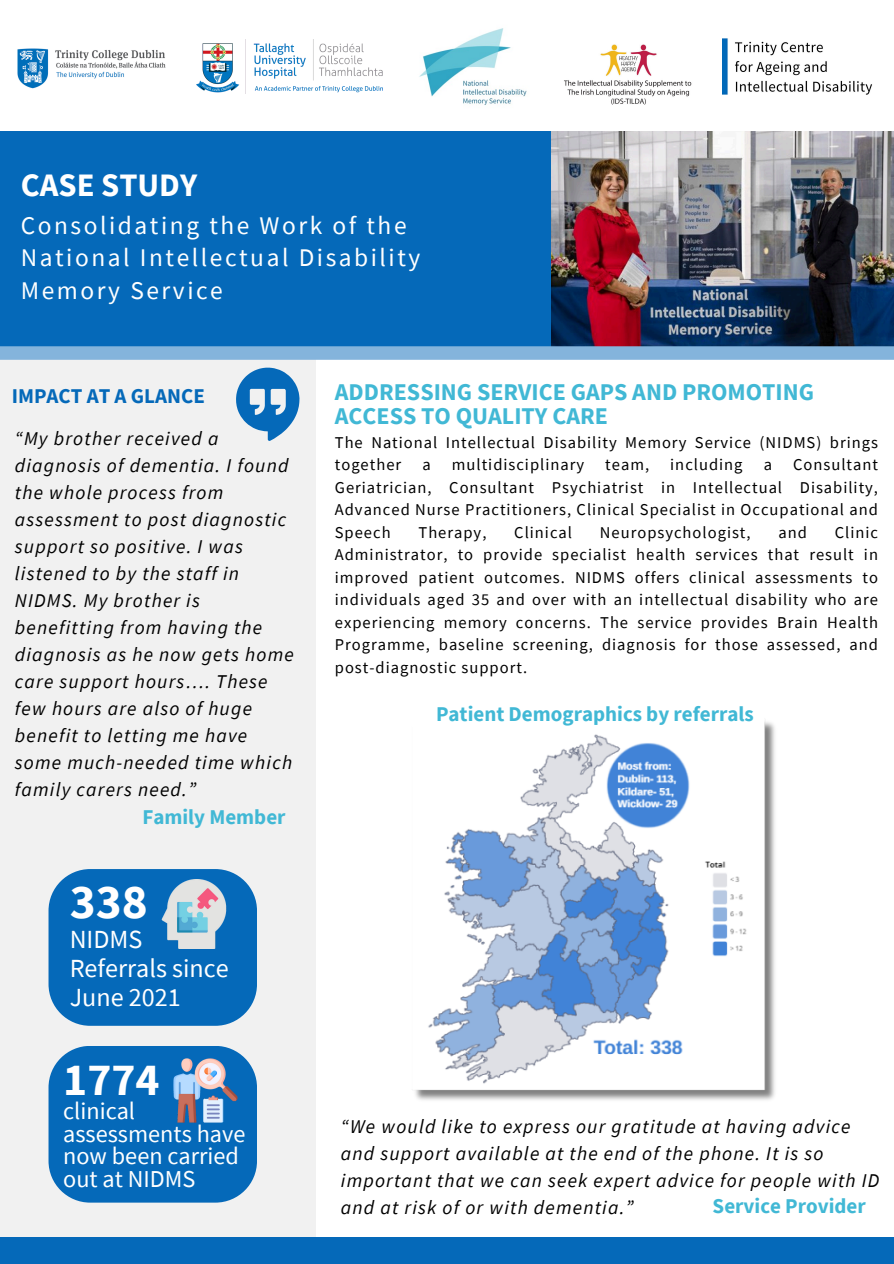
<style>
.page{position:relative;width:894px;height:1264px;background:#fff}
.page>*{position:absolute;margin:0;border:0;box-sizing:border-box;transform-origin:0 0}
.t1{font:700 49.2px "Source Sans Pro";color:#fff}
.t2{font:700 45.6px "Source Sans Pro";color:#fff}
.t3{font:700 32.7px "Source Sans Pro";color:#fff}
.t4{font:26.1px/29px "Source Sans Pro";color:#fff}
.t5{font:25.35px/32.7px "Source Sans Pro";letter-spacing:.1em;color:#fff}
.t6{font:24.3px/22.8px "Source Sans Pro";color:#fff}
.t7{font:700 24px/23.7px "Source Sans Pro";color:#41b8d5}
.t8{font:700 21px "Source Sans Pro";color:#41b8d5}
.t9{font:700 21px "Source Sans Pro";color:#0569b9}
.t10{font:italic 19.5px/27px "Source Sans Pro";letter-spacing:.06em;color:#000}
.t11{font:16.5px/22.5px "Source Sans Pro";letter-spacing:.06em;color:#000;text-align:justify}
</style>
<div class="page">
<img style="left:550px;top:131px;width:343px;height:215px">
<div style="left:0;top:353px;width:316px;height:900px;background:#f1f1f1"></div>
<div style="left:0;top:131px;width:550px;height:222px;background:#0569b9"></div>
<div style="left:0;top:346px;width:893px;height:14px;background:#84b4dc"></div>
<div style="left:0;top:1236px;width:893px;height:27px;background:#0569b9"></div>
<svg style="left:236px;top:367px;width:63px;height:74px"></svg>
<img style="left:414px;top:721px;width:361px;height:379px">
<div style="left:48px;top:869px;width:209px;height:156px;background:#0569b9;border-radius:42px"></div>
<img style="left:161px;top:879px;width:66px;height:69px">
<div style="left:48px;top:1045px;width:209px;height:157px;background:#0569b9;border-radius:42px"></div>
<img style="left:173px;top:1058px;width:65px;height:64px">
<img style="left:17px;top:48px;width:149px;height:41px">
<img style="left:722px;top:39px;width:150px;height:56px">
<img style="left:419px;top:28px;width:108px;height:77px">
<img style="left:564px;top:44px;width:128px;height:61px">
<img style="left:196px;top:40px;width:186px;height:54px">
<p class="t3" style="left:21px;top:164px;width:178px">CASE STUDY</p>
<h4 class="t5" style="left:21px;top:208px;width:401px">Consolidating the Work of the<br>National Intellectual Disability<br>Memory Service</h4>
<p class="t9" style="left:12px;top:382px;width:195px">IMPACT AT A GLANCE</p>
<p class="t10" style="left:15px;top:424px;width:280px">“My brother received a diagnosis of dementia. I found the whole process from assessment to post diagnostic support so positive. I was listened to by the staff in<br>NIDMS. My brother is benefitting from having the diagnosis as he now gets home</p>
<p class="t10" style="left:15px;top:667px;width:279px">care support hours…. These few hours are also of huge benefit to letting me have some much-needed time which family carers need.”</p>
<p class="t8" style="left:142px;top:803px;width:145px">Family Member</p>
<h5 class="t1" style="left:70px;top:869px;width:79px">338</h5>
<h5 class="t4" style="left:70px;top:924px;width:160px">NIDMS<br>Referrals since<br>June 2021</h5>
<p class="t2" style="left:63px;top:1049px;width:98px">1774</p>
<p class="t6" style="left:63px;top:1098px;width:184px">clinical assessments have now been carried out at NIDMS</p>
<p class="t7" style="left:335px;top:380px;width:480px">ADDRESSING SERVICE GAPS AND PROMOTING<br>ACCESS TO QUALITY CARE</p>
<p class="t11" style="left:335px;top:430px;width:544px">The National Intellectual Disability Memory Service (NIDMS) brings together</p>
<p class="t11" style="left:335px;top:453px;width:544px;text-indent:458px">Consultant Geriatrician, Consultant Psychiatrist in Intellectual Disability, Advanced Nurse Practitioners, Clinical Specialist in Occupational and Speech</p>
<p class="t11" style="left:422px;top:453px;width:10px">a</p>
<p class="t11" style="left:452px;top:453px;width:134px">multidisciplinary</p>
<p class="t11" style="left:605px;top:453px;width:45px">team,</p>
<p class="t11" style="left:670px;top:453px;width:74px">including</p>
<p class="t11" style="left:763px;top:453px;width:10px">a</p>
<p class="t11" style="left:335px;top:520px;width:544px;text-indent:500px">Clinic Administrator, to provide specialist health services that result in improved patient outcomes. NIDMS offers clinical assessments to individuals aged 35 and over with an intellectual disability who are experiencing memory concerns. The service provides Brain Health Programme, baseline screening, diagnosis for those assessed, and post-diagnostic support.</p>
<p class="t11" style="left:418px;top:520px;width:69px">Therapy,</p>
<p class="t11" style="left:514px;top:520px;width:59px">Clinical</p>
<p class="t11" style="left:599px;top:520px;width:152px">Neuropsychologist,</p>
<p class="t11" style="left:778px;top:520px;width:30px">and</p>
<h2 class="t8" style="left:436px;top:700px;width:319px">Patient Demographics by referrals</h2>
<h2 class="t10" style="left:341px;top:1112px;width:540px">“We would like to express our gratitude at having advice and support available at the end of the phone. It is so important that we can seek expert advice for people with ID and at risk of or with dementia.”</h2>
<p class="t8" style="left:712px;top:1192px;width:155px">Service Provider</p>
</div>
